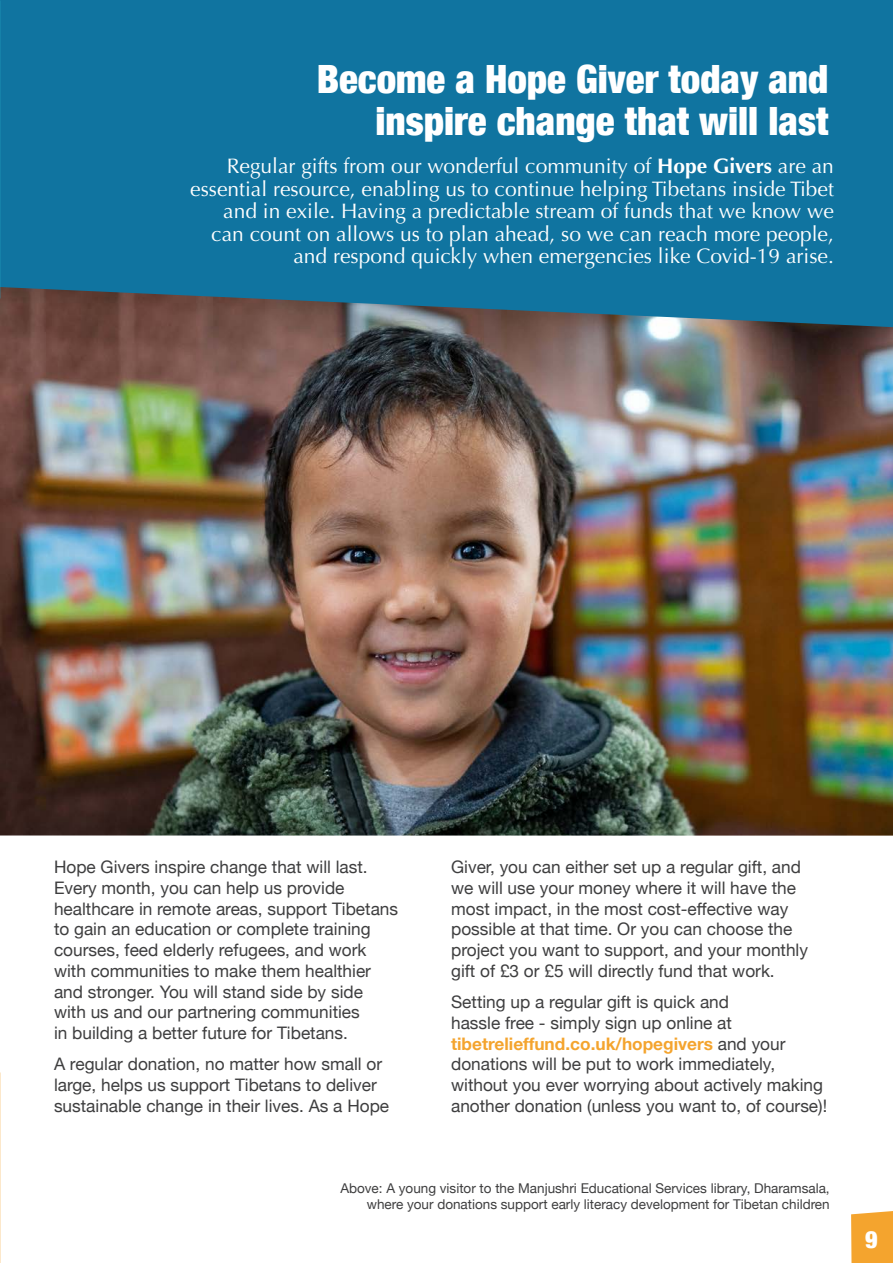
<style>
.page{position:relative;width:893px;height:1263px;background:#fff}
.page>*{position:absolute;margin:0;border:0;box-sizing:border-box;transform-origin:0 0}
.body_para{font:900 condensed 39px/42.5px "Helvetica Neue";color:#fff;text-align:right}
.t1{font:900 condensed 24px "Helvetica Neue";color:#fff}
.Intro_Paragraph{font:21px/22.5px "Optima";color:#fff;text-align:right}
.Body{font:17.25px/20.7px "Helvetica Neue";color:#3e3e3f}
.t2{font:13.5px/16.2px "Helvetica Neue";color:#3e3e3f;text-align:right}
.s1{font-weight:700}
.s2{font-weight:700;color:#f4a42e}
</style>
<div class="page">
<img style="left:0;top:327px;width:893px;height:509px">
<div style="left:1px;top:0;width:892px;height:327px;background:#1074a0"></div>
<svg style="left:0;top:0;width:1px;height:344px"></svg>
<div style="left:851px;top:1211px;width:42px;height:52px;background:#f4a42e"></div>
<p class="body_para" style="left:317px;top:56px;width:513px">Become a Hope Giver today and inspire change that will last</p>
<p class="Intro_Paragraph" style="left:190px;top:155px;width:645px">Regular gifts from our wonderful community of <span class="s1">Hope Givers</span> are an essential resource, enabling us to continue helping Tibetans inside Tibet and in exile. Having a predictable stream of funds that we know we can count on allows us to plan ahead, so we can reach more people, and respond quickly when emergencies like Covid-19 arise.</p>
<p class="Body" style="left:54px;top:858px;width:346px">Hope Givers inspire change that will last.<br>Every month, you can help us provide healthcare in remote areas, support Tibetans to gain an education or complete training courses, feed elderly refugees, and work with communities to make them healthier and stronger. You will stand side by side with us and our partnering communities<br>in building a better future for Tibetans.</p>
<p class="Body" style="left:54px;top:1055px;width:337px">A regular donation, no matter how small or large, helps us support Tibetans to deliver sustainable change in their lives. As a Hope</p>
<p class="Body" style="left:451px;top:858px;width:358px">Giver, you can either set up a regular gift, and we will use your money where it will have the most impact, in the most cost-effective way possible at that time. Or you can choose the project you want to support, and your monthly gift of £3 or £5 will directly fund that work.</p>
<p class="Body" style="left:451px;top:993px;width:282px">Setting up a regular gift is quick and hassle free - simply sign up online at</p>
<p class="Body" style="left:451px;top:1034px;width:378px"><span class="s2">tibetrelieffund.co.uk/hopegivers</span> and your donations will be put to work immediately, without you ever worrying about actively making another donation (unless you want to, of course)!</p>
<p class="t2" style="left:340px;top:1181px;width:491px">Above: A young visitor to the Manjushri Educational Services library, Dharamsala, where your donations support early literacy development for Tibetan children</p>
<p class="t1" style="left:865px;top:1219px;width:14px">9</p>
</div>
